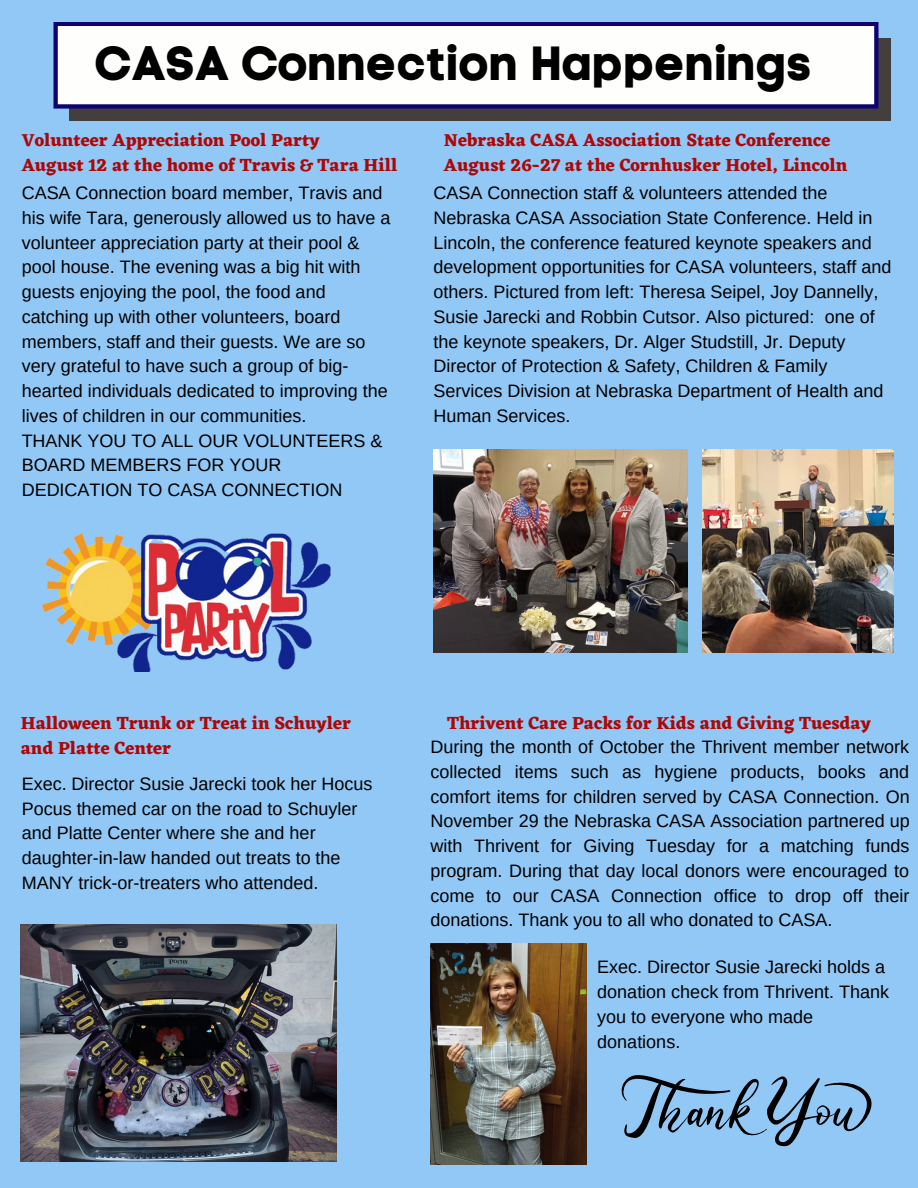
<style>
.page{position:relative;width:918px;height:1188px;background:#92c8f6}
.page>*{position:absolute;margin:0;border:0;box-sizing:border-box;transform-origin:0 0}
.t1{font:47.85px "Code Pro Bold LC";color:#000}
.t2{font:18px/24.8px "Arimo";color:#000}
.t3{font:700 18px/24.8px "Eczar";color:#ad0707}
</style>
<div class="page">
<div style="left:70px;top:38px;width:821px;height:83px;background:#443f3f"></div>
<svg style="left:53px;top:22px;width:826px;height:87px;background:#e3e3ec"></svg>
<img style="left:434px;top:449px;width:254px;height:204px">
<img style="left:41px;top:533px;width:290px;height:139px">
<img style="left:21px;top:924px;width:316px;height:238px">
<img style="left:702px;top:449px;width:191px;height:204px">
<img style="left:431px;top:944px;width:156px;height:220px">
<svg style="left:621px;top:1075px;width:251px;height:72px"></svg>
<h1 class="t1" style="left:94px;top:34px;width:719px">CASA Connection Happenings</h1>
<p class="t3" style="left:22px;top:127px;width:377px">Volunteer Appreciation Pool Party<br>August 12 at the home of Travis &amp; Tara Hill</p>
<p class="t3" style="left:444px;top:127px;width:405px">Nebraska CASA Association State Conference<br>August 26-27 at the Cornhusker Hotel, Lincoln</p>
<p class="t2" style="left:22px;top:180px;width:370px">CASA Connection board member, Travis and his wife Tara, generously allowed us to have a volunteer appreciation party at their pool &amp; pool house. The evening was a big hit with guests enjoying the pool, the food and catching up with other volunteers, board members, staff and their guests. We are so very grateful to have such a group of big&shy;hearted individuals dedicated to improving the lives of children in our communities.<br>THANK YOU TO ALL OUR VOLUNTEERS &amp; BOARD MEMBERS FOR YOUR DEDICATION TO CASA CONNECTION</p>
<p class="t2" style="left:434px;top:180px;width:459px">CASA Connection staff &amp; volunteers attended the Nebraska CASA Association State Conference. Held in Lincoln, the conference featured keynote speakers and development opportunities for CASA volunteers, staff and others. Pictured from left: Theresa Seipel, Joy Dannelly, Susie Jarecki and Robbin Cutsor. Also pictured: one of the keynote speakers, Dr. Alger Studstill, Jr. Deputy Director of Protection &amp; Safety, Children &amp; Family Services Division at Nebraska Department of Health and Human Services.</p>
<p class="t3" style="left:21px;top:710px;width:332px">Halloween Trunk or Treat in Schuyler and Platte Center</p>
<p class="t2" style="left:22px;top:771px;width:352px">Exec. Director Susie Jarecki took her Hocus Pocus themed car on the road to Schuyler and Platte Center where she and her daughter-in-law handed out treats to the MANY trick-or-treaters who attended.</p>
<p class="t3" style="left:447px;top:710px;width:425px">Thrivent Care Packs for Kids and Giving Tuesday</p>
<p class="t2" style="left:431px;top:735px;width:481px;text-align:justify">During the month of October the Thrivent member network collected items such as hygiene products, books and comfort items for children served by CASA Connection. On November 29 the Nebraska CASA Association partnered up with Thrivent for Giving Tuesday for a matching funds program. During that day local donors were encouraged to come to our CASA Connection office to drop off their donations. Thank you to all who donated to CASA.</p>
<p class="t2" style="left:597px;top:955px;width:293px">Exec. Director Susie Jarecki holds a donation check from Thrivent. Thank you to everyone who made donations.</p>
</div>
